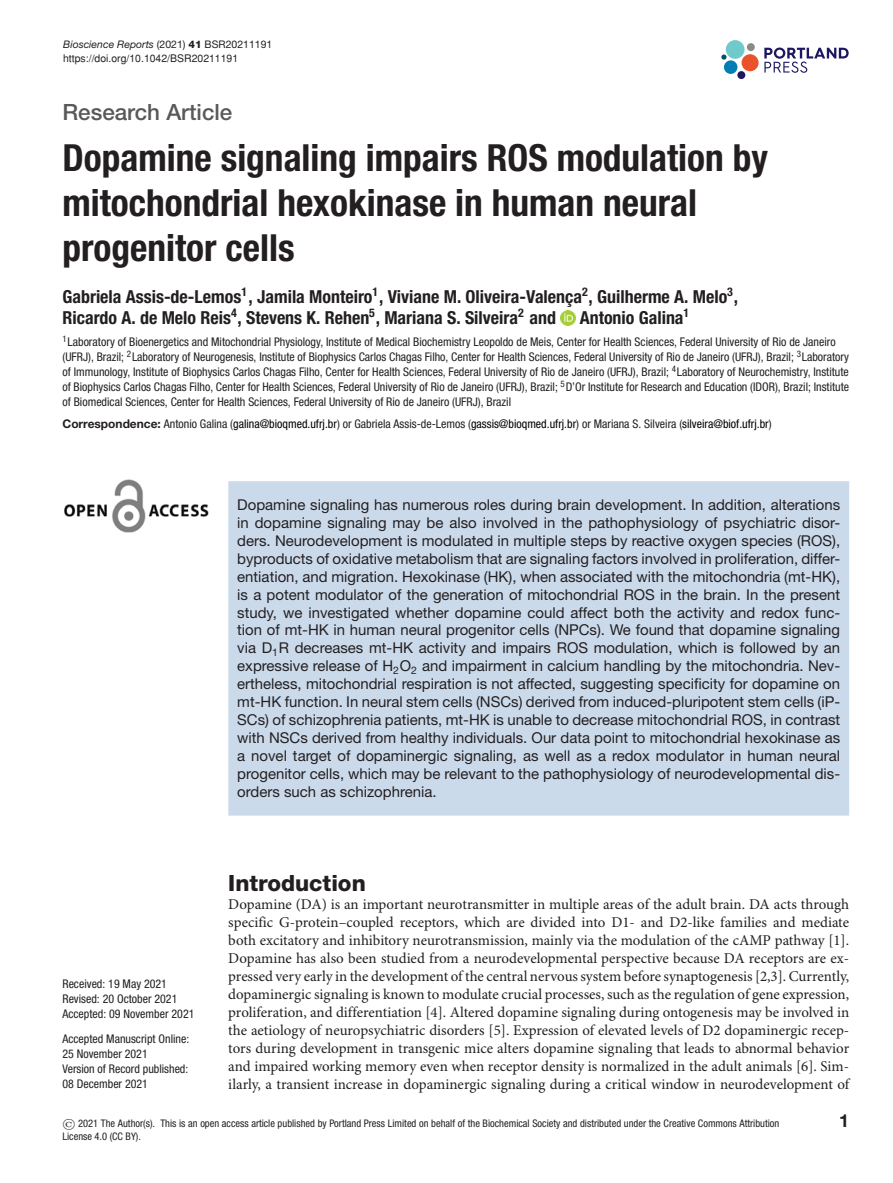
<style>
.page{position:relative;width:893px;height:1183px;background:#fff}
.page>*{position:absolute;margin:0;border:0;box-sizing:border-box;transform-origin:0 0}
.t1{font:700 condensed 37.35px/44.8px "Helvetica Neue LT Std";color:#231f20}
.t2{font:500 22.35px "Helvetica Neue LT Std";color:#58595b}
.t3{font:800 22.35px "Helvetica Neue LT Std";color:#231f20}
.t4{font:700 condensed 18px/20.9px "Helvetica Neue LT Std";color:#231f20}
.t5{font:700 18px "Helvetica Neue LT Std";color:#231f20}
.t6{font:15px/18px "Helvetica Neue LT Std";color:#231f20;text-align:justify}
.t7{font:15px/18px "Minion Pro";color:#231f20;text-align:justify}
.t8{font:condensed 12px/15px "Helvetica Neue LT Std";color:#231f20}
.t9{font:condensed 12px "Helvetica Neue LT Std";color:#000}
.t10{font:condensed 10.5px/13.5px "Helvetica Neue LT Std";color:#231f20}
.t11{font:italic 10.5px "Helvetica Neue LT Std";color:#231f20}
.t12{font:10.5px "Helvetica";color:#231f20}
.s1{font-style:normal}
.s2{font-weight:800;font-style:normal}
.s3{font-weight:700;font-stretch:normal;color:#231f20}
.s4{color:#231f20}
.s5{font-family:"SFRM0700";font-stretch:normal}
</style>
<div class="page">
<svg style="left:764px;top:48px;width:85px;height:25px"></svg>
<div style="left:726px;top:40px;width:18px;height:19px;background:#70cacb;border-radius:50%"></div>
<div style="left:741px;top:54px;width:18px;height:17px;background:#ea5329;border-radius:50%"></div>
<div style="left:724px;top:60px;width:13px;height:14px;background:#007db5;border-radius:50%"></div>
<div style="left:737px;top:71px;width:8px;height:8px;background:#1d1760;border-radius:50%"></div>
<div style="left:747px;top:43px;width:8px;height:8px;background:#888c85;border-radius:50%"></div>
<svg style="left:721px;top:54px;width:5px;height:6px"></svg>
<img style="left:560px;top:310px;width:16px;height:15px">
<img style="left:64px;top:479px;width:145px;height:53px">
<div style="left:228px;top:481px;width:621px;height:334px;background:#cbdaeb"></div>
<p class="t11" style="left:63px;top:40px;width:211px">Bioscience Reports <span class="s1">(2021)</span> <span class="s2">41</span> <span class="s1">BSR20211191</span></p>
<p class="t12" style="left:63px;top:54px;width:177px">https://doi.org/10.1042/BSR20211191</p>
<h2 class="t2" style="left:62px;top:104px;width:171px">Research Article</h2>
<h1 class="t1" style="left:62px;top:138px;width:707px">Dopamine signaling impairs ROS modulation by mitochondrial hexokinase in human neural progenitor cells</h1>
<p class="t4" style="left:62px;top:287px;width:677px">Gabriela Assis-de-Lemos<sup>1</sup> , Jamila Monteiro<sup>1</sup>, Viviane M. Oliveira-Valenc¸a<sup>2</sup>, Guilherme A. Melo<sup>3</sup>,<br>Ricardo A. de Melo Reis<sup>4</sup>, Stevens K. Rehen<sup>5</sup>, Mariana S. Silveira<sup>2</sup> and</p>
<p class="t4" style="left:580px;top:308px;width:111px">Antonio Galina<sup>1</sup></p>
<p class="t8" style="left:62px;top:335px;width:788px"><sup>1</sup>Laboratory of Bioenergetics and Mitochondrial Physiology, Institute of Medical Biochemistry Leopoldo de Meis, Center for Health Sciences, Federal University of Rio de Janeiro (UFRJ), Brazil; <sup>2</sup>Laboratory of Neurogenesis, Institute of Biophysics Carlos Chagas Filho, Center for Health Sciences, Federal University of Rio de Janeiro (UFRJ), Brazil; <sup>3</sup>Laboratory of Immunology, Institute of Biophysics Carlos Chagas Filho, Center for Health Sciences, Federal University of Rio de Janeiro (UFRJ), Brazil; <sup>4</sup>Laboratory of Neurochemistry, Institute of Biophysics Carlos Chagas Filho, Center for Health Sciences, Federal University of Rio de Janeiro (UFRJ), Brazil; <sup>5</sup>D’Or Institute for Research and Education (IDOR), Brazil; Institute of Biomedical Sciences, Center for Health Sciences, Federal University of Rio de Janeiro (UFRJ), Brazil</p>
<p class="t9" style="left:62px;top:419px;width:711px"><span class="s3">Correspondence:</span> <span class="s4">Antonio Galina (</span>galina@bioqmed.ufrj.br<span class="s4">) or Gabriela Assis-de-Lemos (</span>gassis@bioqmed.ufrj.br<span class="s4">) or Mariana S. Silveira (</span>silveira@biof.ufrj.br<span class="s4">)</span></p>
<p class="t6" style="left:237px;top:497px;width:604px">Dopamine signaling has numerous roles during brain development. In addition, alterations in dopamine signaling may be also involved in the pathophysiology of psychiatric disor&shy;ders. Neurodevelopment is modulated in multiple steps by reactive oxygen species (ROS), byproducts of oxidative metabolism that are signaling factors involved in proliferation, differ&shy;entiation, and migration. Hexokinase (HK), when associated with the mitochondria (mt-HK), is a potent modulator of the generation of mitochondrial ROS in the brain. In the present study, we investigated whether dopamine could affect both the activity and redox func&shy;tion of mt-HK in human neural progenitor cells (NPCs). We found that dopamine signaling via D<sub>1</sub>R decreases mt-HK activity and impairs ROS modulation, which is followed by an expressive release of H<sub>2</sub>O<sub>2</sub> and impairment in calcium handling by the mitochondria. Nev&shy;ertheless, mitochondrial respiration is not affected, suggesting specificity for dopamine on mt-HK function. In neural stem cells (NSCs) derived from induced-pluripotent stem cells (iP-SCs) of schizophrenia patients, mt-HK is unable to decrease mitochondrial ROS, in contrast with NSCs derived from healthy individuals. Our data point to mitochondrial hexokinase as a novel target of dopaminergic signaling, as well as a redox modulator in human neural progenitor cells, which may be relevant to the pathophysiology of neurodevelopmental dis&shy;orders such as schizophrenia.</p>
<h2 class="t3" style="left:228px;top:874px;width:139px">Introduction</h2>
<p class="t7" style="left:228px;top:896px;width:622px">Dopamine (DA) is an important neurotransmitter in multiple areas of the adult brain. DA acts through specific G-protein–coupled receptors, which are divided into D1- and D2-like families and mediate both excitatory and inhibitory neurotransmission, mainly via the modulation of the cAMP pathway [1].<br>Dopamine has also been studied from a neurodevelopmental perspective because DA receptors are ex&shy;pressed very early in the development of the central nervous system before synaptogenesis [2,3]. Currently, dopaminergic signaling is known to modulate crucial processes, such as the regulation of gene expression, proliferation, and differentiation [4]. Altered dopamine signaling during ontogenesis may be involved in the aetiology of neuropsychiatric disorders [5]. Expression of elevated levels of D2 dopaminergic recep&shy;tors during development in transgenic mice alters dopamine signaling that leads to abnormal behavior and impaired working memory even when receptor density is normalized in the adult animals [6]. Sim&shy;ilarly, a transient increase in dopaminergic signaling during a critical window in neurodevelopment of</p>
<p class="t10" style="left:62px;top:1117px;width:718px"><span class="s5">©</span> 2021 The Author(s). This is an open access article published by Portland Press Limited on behalf of the Biochemical Society and distributed under the Creative Commons Attribution<br>License 4.0 (CC BY).</p>
<p class="t5" style="left:839px;top:1113px;width:11px">1</p>
<p class="t8" style="left:62px;top:976px;width:133px">Received: 19 May 2021<br>Revised: 20 October 2021<br>Accepted: 09 November 2021</p>
<p class="t8" style="left:62px;top:1032px;width:128px">Accepted Manuscript Online:<br>25 November 2021<br>Version of Record published:<br>08 December 2021</p>
</div>
